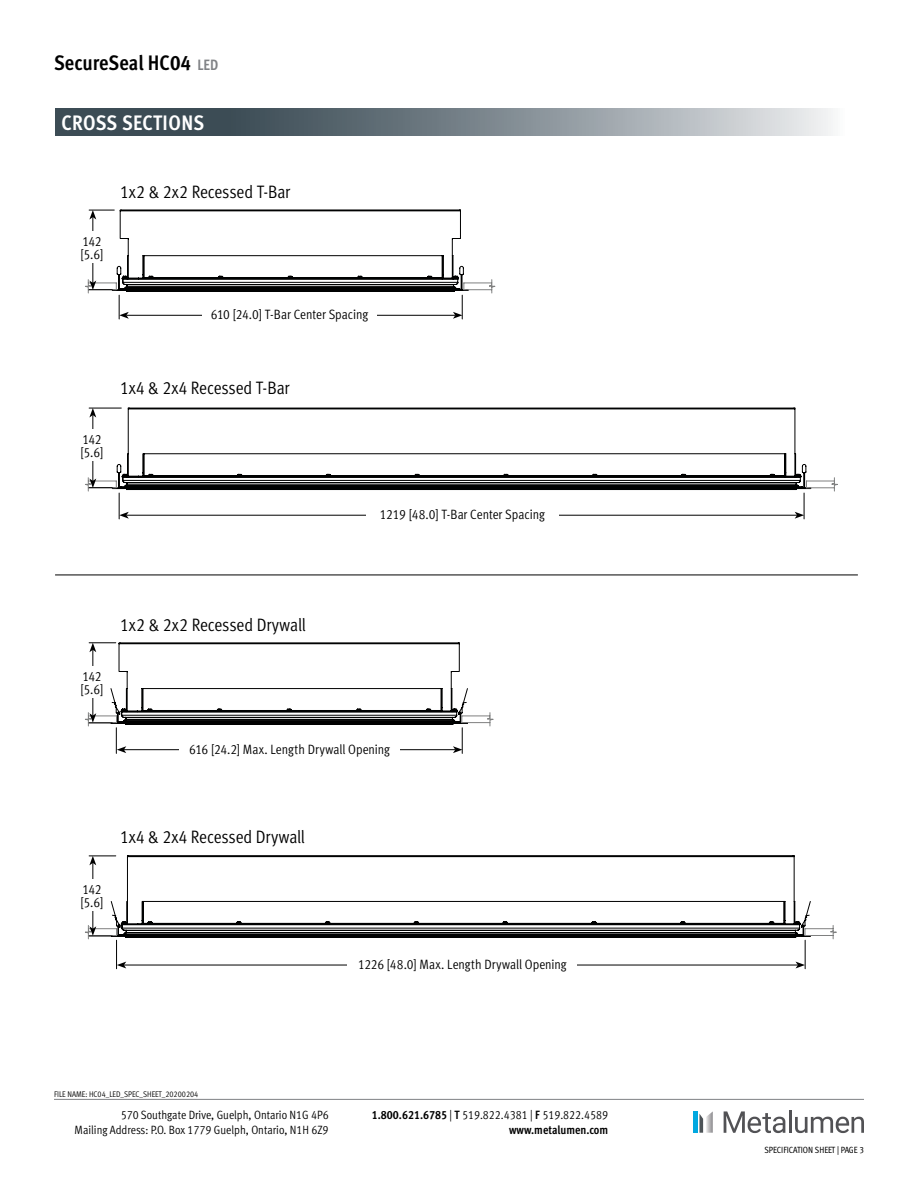
<style>
.page{position:relative;width:918px;height:1188px;background:#fff}
.page>*{position:absolute;margin:0;border:0;box-sizing:border-box;transform-origin:0 0}
.t1{font:21px "Meta Cond Bold LF";color:#000}
.t2{font:21px "Meta Cond Bold LF";letter-spacing:.01em;color:#fff}
.t3{font:18px "Meta Cond Normal LF";letter-spacing:-.01em;color:#000}
.t4{font:13.5px/13.2px "Meta Cond Normal LF";letter-spacing:-.005em;color:#000}
.t5{font:12px/14.4px "Meta Cond Normal LF";color:#000;text-align:right}
.t6{font:700 12px "Meta Cond";color:#000}
.t7{font:9px "Meta Cond Book LF";color:#000}
.t8{font:8.25px "Meta Cond Normal LF";color:#000}
.s1{font-size:15px;color:#808285}
.s2{font-family:"Meta Cond Bold LF"}
</style>
<div class="page">
<hr style="left:54px;top:1099px;width:810px;height:1px;background:#808285">
<hr style="left:693px;top:1111px;width:4px;height:22px;background:#01a8e0">
<svg style="left:699px;top:1111px;width:14px;height:22px"></svg>
<svg style="left:724px;top:1111px;width:61px;height:22px"></svg>
<hr style="left:789px;top:1110px;width:3px;height:23px;background:#525255">
<svg style="left:795px;top:1117px;width:69px;height:16px"></svg>
<svg style="left:111px;top:855px;width:684px;height:46px"></svg>
<svg style="left:112px;top:407px;width:695px;height:70px"></svg>
<svg style="left:55px;top:108px;width:778px;height:27px;background:#7b868d"></svg>
<hr style="left:89px;top:408px;width:32px;height:1px;background:#000">
<svg style="left:85px;top:209px;width:411px;height:110px"></svg>
<hr style="left:92px;top:415px;width:1px;height:66px;background:#000">
<svg style="left:89px;top:408px;width:7px;height:10px"></svg>
<hr style="left:92px;top:863px;width:1px;height:66px;background:#000">
<svg style="left:89px;top:856px;width:27px;height:9px"></svg>
<svg style="left:85px;top:642px;width:409px;height:111px"></svg>
<svg style="left:85px;top:477px;width:753px;height:42px"></svg>
<svg style="left:85px;top:901px;width:752px;height:68px"></svg>
<div style="left:202px;top:302px;width:175px;height:24px;background:#fff"></div>
<div style="left:76px;top:231px;width:32px;height:32px;background:#fff"></div>
<div style="left:76px;top:429px;width:32px;height:32px;background:#fff"></div>
<div style="left:76px;top:666px;width:32px;height:32px;background:#fff"></div>
<div style="left:76px;top:879px;width:32px;height:32px;background:#fff"></div>
<div style="left:180px;top:736px;width:220px;height:25px;background:#fff"></div>
<div style="left:366px;top:502px;width:193px;height:24px;background:#fff"></div>
<div style="left:348px;top:952px;width:229px;height:24px;background:#fff"></div>
<hr style="left:55px;top:575px;width:803px;height:1px;background:#000">
<h1 class="t1" style="left:54px;top:51px;width:166px">SecureSeal HC04 <span class="s1">LED</span></h1>
<h1 class="t2" style="left:62px;top:110px;width:144px">CROSS SECTIONS</h1>
<p class="t4" style="left:81px;top:235px;width:24px">142 [5.6]</p>
<h2 class="t3" style="left:120px;top:182px;width:172px">1x2 &amp; 2x2 Recessed T-Bar</h2>
<p class="t4" style="left:211px;top:308px;width:159px">610 [24.0] T-Bar Center Spacing</p>
<p class="t4" style="left:81px;top:433px;width:24px">142 [5.6]</p>
<h2 class="t3" style="left:120px;top:378px;width:171px">1x4 &amp; 2x4 Recessed T-Bar</h2>
<p class="t4" style="left:380px;top:508px;width:167px">1219 [48.0] T-Bar Center Spacing</p>
<p class="t4" style="left:81px;top:669px;width:24px">142 [5.6]</p>
<h2 class="t3" style="left:120px;top:614px;width:187px">1x2 &amp; 2x2 Recessed Drywall</h2>
<p class="t4" style="left:189px;top:743px;width:202px">616 [24.2] Max. Length Drywall Opening</p>
<p class="t4" style="left:81px;top:882px;width:24px">142 [5.6]</p>
<h2 class="t3" style="left:120px;top:826px;width:187px">1x4 &amp; 2x4 Recessed Drywall</h2>
<p class="t4" style="left:358px;top:958px;width:210px">1226 [48.0] Max. Length Drywall Opening</p>
<p class="t8" style="left:54px;top:1089px;width:146px">FILE NAME: HC04_LED_SPEC_SHEET_20200204</p>
<p class="t5" style="left:75px;top:1108px;width:256px">570 Southgate Drive, Guelph, Ontario N1G 4P6<br>Mailing Address: P.O. Box 1779 Guelph, Ontario, N1H 6Z9</p>
<p class="t5" style="left:372px;top:1108px;width:238px"><span class="s2">1.800.621.6785</span> | <span class="s2">T</span> 519.822.4381 | <span class="s2">F</span> 519.822.4589</p>
<p class="t6" style="left:509px;top:1123px;width:101px">www.metalumen.com</p>
<p class="t7" style="left:764px;top:1145px;width:101px">SPECIFICATION SHEET | PAGE 3</p>
</div>
